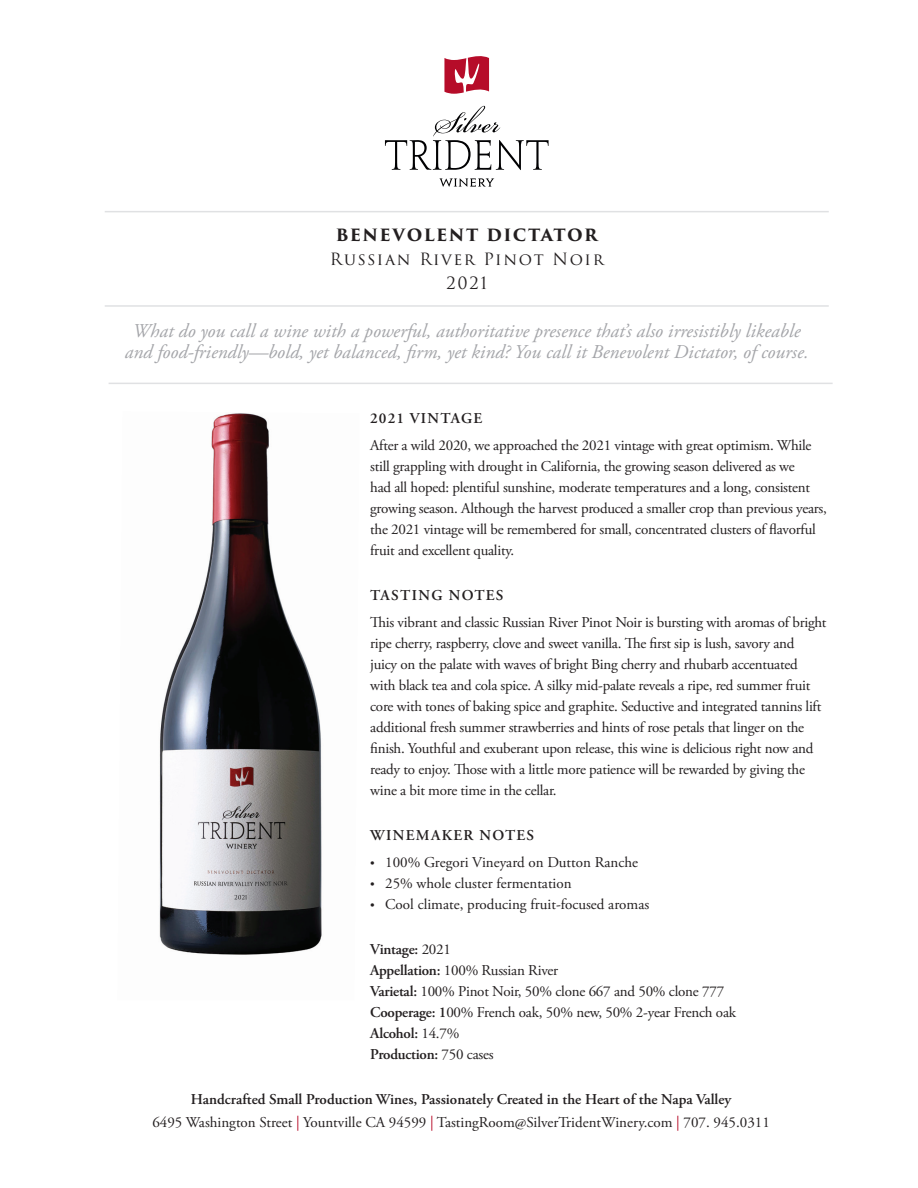
<style>
.page{position:relative;width:918px;height:1188px;background:#fff}
.page>*{position:absolute;margin:0;border:0;box-sizing:border-box;transform-origin:0 0}
.t1{font:italic 19.5px/21px "Adobe Garamond Pro";color:#a4a5a9;text-align:center}
.t2{font:16.5px/24px "Trajan Pro 3";letter-spacing:.1em;color:#231f20;text-align:center}
.t3{font:700 16.5px "Trajan Pro 3";letter-spacing:.085em;color:#231f20}
.t4{font:15px/21px "Adobe Garamond Pro";letter-spacing:-.015em;color:#231f20}
.t5{font:600 15px "Adobe Garamond Pro";color:#231f20}
.t6{font:600 15px "Adobe Garamond Pro";letter-spacing:.09em;color:#231f20}
.t7{font:600 15px "Adobe Garamond Pro";letter-spacing:.075em;color:#231f20}
.s1{font-size:12px}
.s2{font-weight:400}
.s3{font-weight:600}
.s4{color:#b60c29}
</style>
<div class="page">
<svg style="left:439px;top:178px;width:55px;height:9px"></svg>
<svg style="left:385px;top:106px;width:164px;height:64px"></svg>
<svg style="left:444px;top:56px;width:45px;height:38px"></svg>
<hr style="left:105px;top:211px;width:724px;height:1px;background:#e0e1e3">
<hr style="left:105px;top:305px;width:724px;height:2px;background:#e0e1e3">
<hr style="left:109px;top:383px;width:724px;height:1px;background:#e0e1e3">
<img style="left:159px;top:413px;width:163px;height:542px">
<p class="t3" style="left:336px;top:223px;width:263px">BENEVOLENT DICTATOR</p>
<p class="t2" style="left:330px;top:248px;width:275px">Russian River Pinot Noir<br>2021</p>
<p class="t1" style="left:125px;top:320px;width:685px">What do you call a wine with a powerful, authoritative presence that’s also irresistibly likeable and food-friendly—bold, yet balanced, firm, yet kind? You call it Benevolent Dictator, of course.</p>
<p class="t7" style="left:370px;top:410px;width:114px">2021 VINTAGE</p>
<p class="t4" style="left:370px;top:436px;width:458px">After a wild 2020, we approached the 2021 vintage with great optimism. While still grappling with drought in California, the growing season delivered as we<br>had all hoped: plentiful sunshine, moderate temperatures and a long, consistent growing season. Although the harvest produced a smaller crop than previous years, the 2021 vintage will be remembered for small, concentrated clusters of flavorful fruit and excellent quality.</p>
<p class="t6" style="left:370px;top:587px;width:135px">TASTING NOTES</p>
<p class="t4" style="left:370px;top:613px;width:458px">This vibrant and classic Russian River Pinot Noir is bursting with aromas of bright ripe cherry, raspberry, clove and sweet vanilla. The first sip is lush, savory and<br>juicy on the palate with waves of bright Bing cherry and rhubarb accentuated with black tea and cola spice. A silky mid-palate reveals a ripe, red summer fruit core with tones of baking spice and graphite. Seductive and integrated tannins lift additional fresh summer strawberries and hints of rose petals that linger on the finish. Youthful and exuberant upon release, this wine is delicious right now and ready to enjoy. Those with a little more patience will be rewarded by giving the wine a bit more time in the cellar.</p>
<p class="t6" style="left:370px;top:827px;width:165px">WINEMAKER NOTES</p>
<p class="t4" style="left:370px;top:853px;width:269px"><span class="s1">•</span> 100% Gregori Vineyard on Dutton Ranche</p>
<p class="t4" style="left:370px;top:874px;width:203px"><span class="s1">•</span> 25% whole cluster fermentation</p>
<p class="t4" style="left:370px;top:895px;width:281px"><span class="s1">•</span> Cool climate, producing fruit-focused aromas</p>
<p class="t5" style="left:370px;top:941px;width:82px">Vintage: <span class="s2">2021</span></p>
<p class="t4" style="left:370px;top:961px;width:189px"><span class="s3">Appellation:</span> 100% Russian River</p>
<p class="t4" style="left:370px;top:982px;width:355px"><span class="s3">Varietal:</span> 100% Pinot Noir, 50% clone 667 and 50% clone 777</p>
<p class="t4" style="left:370px;top:1003px;width:367px"><span class="s3">Cooperage: 1</span>00% French oak, 50% new, 50% 2-year French oak</p>
<p class="t5" style="left:370px;top:1025px;width:91px">Alcohol: <span class="s2">14.7%</span></p>
<p class="t5" style="left:370px;top:1046px;width:125px">Production: <span class="s2">750 cases</span></p>
<p class="t5" style="left:191px;top:1090px;width:542px">Handcrafted Small Production Wines, Passionately Created in the Heart of the Napa Valley</p>
<p class="t4" style="left:152px;top:1112px;width:619px">6495 Washington Street <span class="s4">|</span> Yountville CA 94599 <span class="s4">|</span> TastingRoom@SilverTridentWinery.com <span class="s4">|</span> 707. 945.0311</p>
</div>
